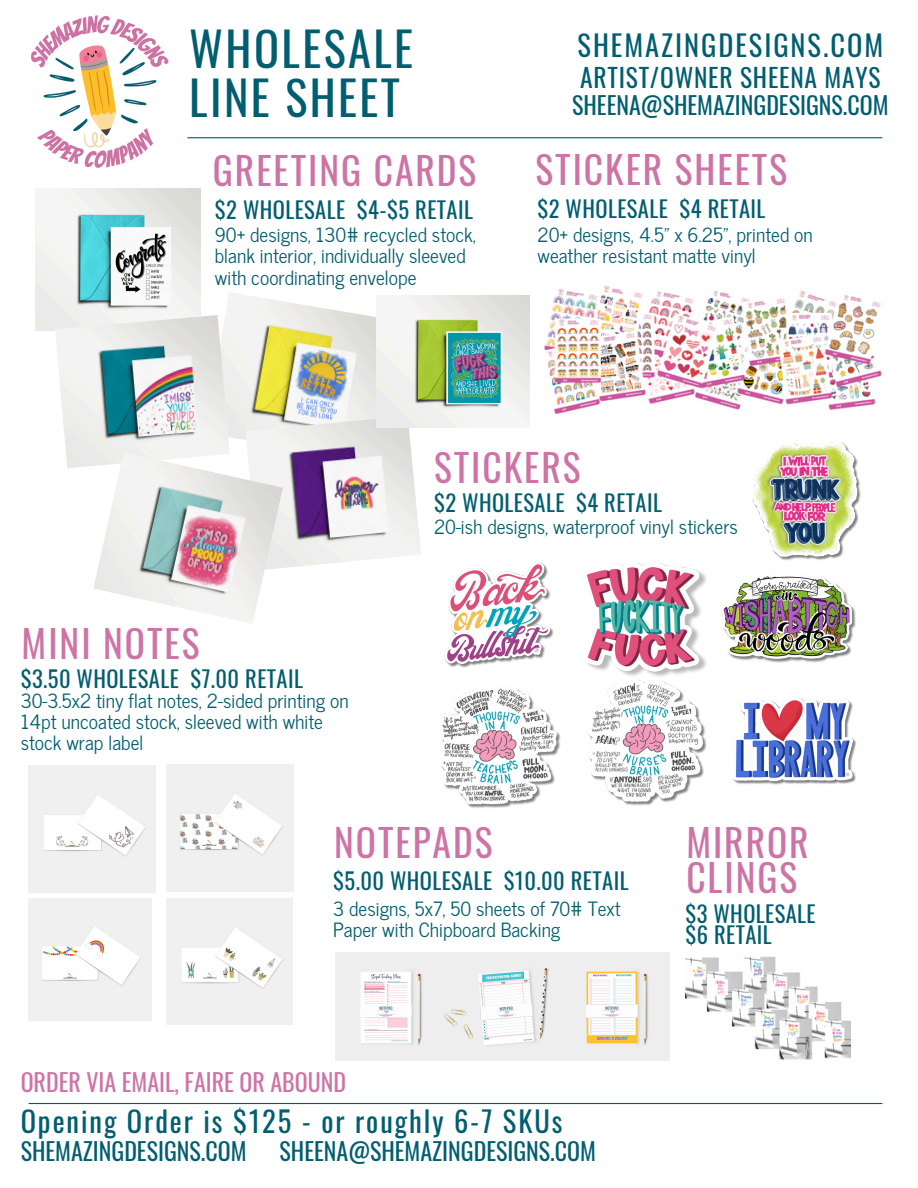
<style>
.page{position:relative;width:918px;height:1188px;background:#fff}
.page>*{position:absolute;margin:0;border:0;box-sizing:border-box;transform-origin:0 0}
.t1{font:46.5px/49.5px "Oswald";letter-spacing:.05em;color:#005e70}
.t2{font:37.5px/34.8px "Oswald";letter-spacing:.05em;color:#ce73a5}
.t3{font:28.5px "Oswald";letter-spacing:.07em;color:#005e70}
.t4{font:25.5px "Oswald";letter-spacing:.03em;color:#005e70}
.t5{font:24px "Oswald";color:#005e70}
.t6{font:24px "Oswald";color:#ce73a5}
.t7{font:22.5px/21.3px "Oswald";letter-spacing:.02em;color:#005e70}
.t8{font:19.5px/21.3px "News Cycle";color:#005e70}
</style>
<div class="page">
<hr style="left:187px;top:137px;width:695px;height:1px;background:#005e70">
<hr style="left:29px;top:1103px;width:853px;height:1px;background:#005e70">
<img style="left:35px;top:188px;width:166px;height:142px">
<img style="left:226px;top:293px;width:150px;height:147px">
<img style="left:245px;top:416px;width:176px;height:152px">
<img style="left:55px;top:315px;width:175px;height:153px">
<img style="left:93px;top:452px;width:190px;height:171px">
<img style="left:444px;top:562px;width:110px;height:106px">
<img style="left:29px;top:765px;width:127px;height:128px">
<img style="left:166px;top:764px;width:127px;height:127px">
<img style="left:29px;top:898px;width:122px;height:123px">
<img style="left:167px;top:898px;width:126px;height:126px">
<img style="left:335px;top:953px;width:108px;height:108px">
<img style="left:445px;top:953px;width:224px;height:108px">
<img style="left:685px;top:956px;width:166px;height:104px">
<img style="left:30px;top:15px;width:158px;height:153px">
<img style="left:722px;top:575px;width:134px;height:88px">
<img style="left:732px;top:698px;width:125px;height:87px">
<img style="left:586px;top:563px;width:120px;height:110px">
<img style="left:441px;top:686px;width:120px;height:122px">
<img style="left:588px;top:673px;width:119px;height:133px">
<img style="left:513px;top:285px;width:369px;height:131px">
<img style="left:752px;top:442px;width:109px;height:118px">
<img style="left:376px;top:296px;width:153px;height:131px">
<p class="t1" style="left:189px;top:22px;width:226px">WHOLESALE<br>LINE SHEET</p>
<p class="t3" style="left:578px;top:23px;width:307px">SHEMAZINGDESIGNS.COM</p>
<p class="t4" style="left:580px;top:57px;width:302px">ARTIST/OWNER SHEENA MAYS</p>
<p class="t5" style="left:572px;top:87px;width:318px">SHEENA@SHEMAZINGDESIGNS.COM</p>
<h2 class="t2" style="left:213px;top:151px;width:265px">GREETING CARDS</h2>
<p class="t7" style="left:215px;top:198px;width:260px">$2 WHOLESALE $4-$5 RETAIL</p>
<p class="t8" style="left:215px;top:223px;width:263px">90+ designs, 130# recycled stock,</p>
<p class="t8" style="left:215px;top:244px;width:252px">blank interior, individually sleeved</p>
<h2 class="t8" style="left:215px;top:266px;width:203px">with coordinating envelope</h2>
<h5 class="t2" style="left:536px;top:151px;width:253px">STICKER SHEETS</h5>
<h4 class="t7" style="left:537px;top:197px;width:230px">$2 WHOLESALE $4 RETAIL</h4>
<h5 class="t8" style="left:537px;top:222px;width:277px">20+ designs, 4.5” x 6.25”, printed on weather resistant matte vinyl</h5>
<h6 class="t2" style="left:434px;top:449px;width:148px">STICKERS</h6>
<p class="t2" style="left:22px;top:625px;width:179px">MINI NOTES</p>
<p class="t7" style="left:21px;top:667px;width:284px">$3.50 WHOLESALE $7.00 RETAIL</p>
<p class="t8" style="left:21px;top:689px;width:329px">30-3.5x2 tiny flat notes, 2-sided printing on<br>14pt uncoated stock, sleeved with white stock wrap label</p>
<h2 class="t7" style="left:434px;top:491px;width:230px">$2 WHOLESALE $4 RETAIL</h2>
<h6 class="t8" style="left:434px;top:514px;width:305px">20-ish designs, waterproof vinyl stickers</h6>
<h6 class="t2" style="left:334px;top:823px;width:160px">NOTEPADS</h6>
<p class="t7" style="left:333px;top:869px;width:297px">$5.00 WHOLESALE $10.00 RETAIL</p>
<p class="t8" style="left:333px;top:897px;width:289px">3 designs, 5x7, 50 sheets of 70# Text<br>Paper with Chipboard Backing</p>
<p class="t6" style="left:21px;top:1063px;width:327px">ORDER VIA EMAIL, FAIRE OR ABOUND</p>
<p class="t3" style="left:21px;top:1099px;width:543px">Opening Order is $125 - or roughly 6-7 SKUs</p>
<p class="t5" style="left:21px;top:1133px;width:227px">SHEMAZINGDESIGNS.COM</p>
<p class="t5" style="left:280px;top:1133px;width:318px">SHEENA@SHEMAZINGDESIGNS.COM</p>
<p class="t2" style="left:686px;top:824px;width:124px">MIRROR<br>CLINGS</p>
<p class="t7" style="left:685px;top:902px;width:132px">$3 WHOLESALE $6 RETAIL</p>
</div>
